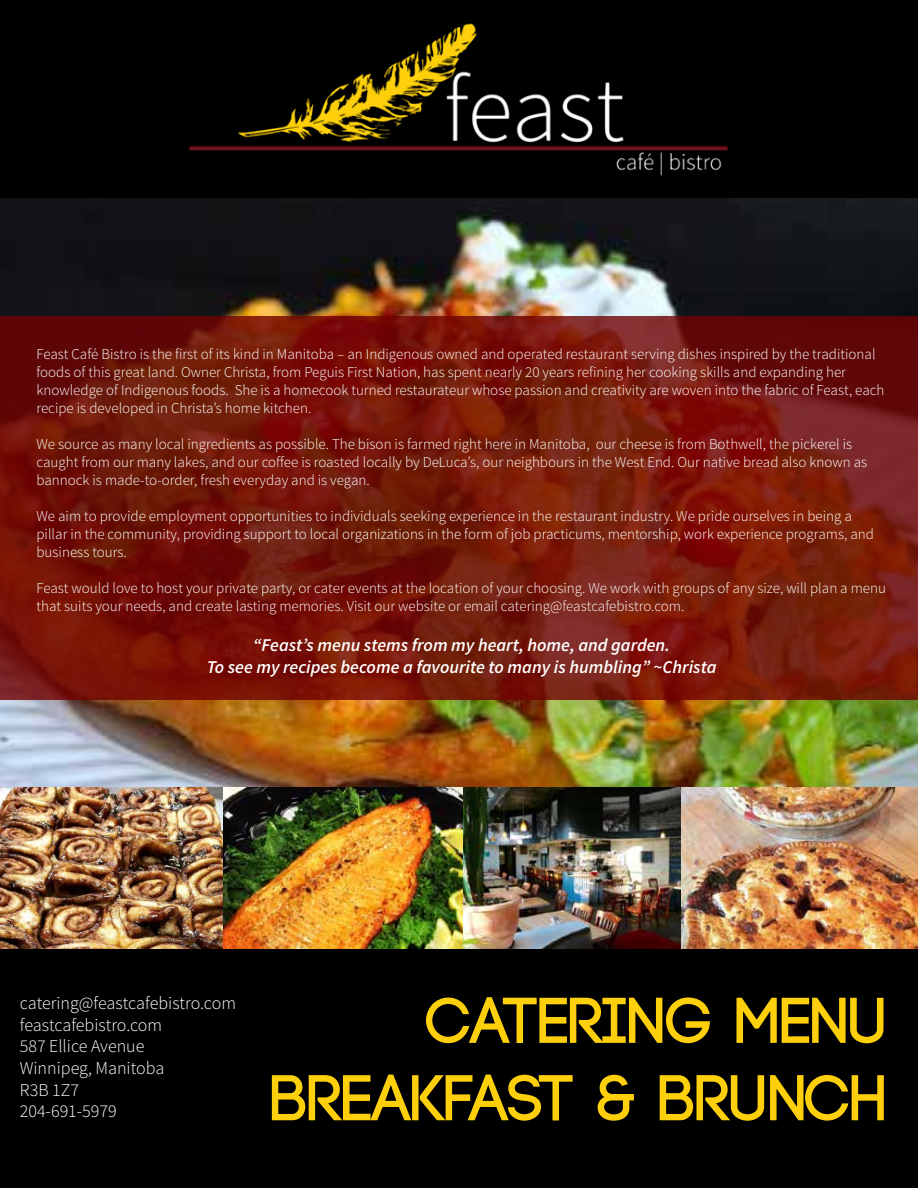
<style>
.page{position:relative;width:918px;height:1188px;background:#fff}
.page>*{position:absolute;margin:0;border:0;box-sizing:border-box;transform-origin:0 0}
.t1{font:700 64.5px/77.4px "Code";color:#fecf0b;text-align:right}
.t2{font:italic 600 18px/21.6px "Source Sans Pro";color:#fff;text-align:center}
.t3{font:300 18px/21.6px "Source Sans Pro";color:#fff}
.t4{font:300 15px/18px "Source Sans Pro";color:#fff}
</style>
<div class="page">
<img style="left:0;top:197px;width:918px;height:590px">
<div style="left:0;top:0;width:918px;height:197px;background:#000"></div>
<img style="left:189px;top:23px;width:539px;height:153px">
<svg style="left:0;top:317px;width:918px;height:383px;background:#74170b"></svg>
<img style="left:0;top:787px;width:918px;height:162px">
<div style="left:0;top:949px;width:918px;height:239px;background:#000"></div>
<p class="t4" style="left:36px;top:346px;width:850px">Feast Café Bistro is the first of its kind in Manitoba – an Indigenous owned and operated restaurant serving dishes inspired by the traditional foods of this great land. Owner Christa, from Peguis First Nation, has spent nearly 20 years refining her cooking skills and expanding her knowledge of Indigenous foods. She is a homecook turned restaurateur whose passion and creativity are woven into the fabric of Feast, each recipe is developed in Christa’s home kitchen.</p>
<p class="t4" style="left:36px;top:436px;width:832px">We source as many local ingredients as possible. The bison is farmed right here in Manitoba, our cheese is from Bothwell, the pickerel is caught from our many lakes, and our coffee is roasted locally by DeLuca’s, our neighbours in the West End. Our native bread also known as bannock is made-to-order, fresh everyday and is vegan.</p>
<p class="t4" style="left:36px;top:508px;width:839px">We aim to provide employment opportunities to individuals seeking experience in the restaurant industry. We pride ourselves in being a pillar in the community, providing support to local organizations in the form of job practicums, mentorship, work experience programs, and business tours.</p>
<p class="t4" style="left:36px;top:580px;width:851px">Feast would love to host your private party, or cater events at the location of your choosing. We work with groups of any size, will plan a menu that suits your needs, and create lasting memories. Visit our website or email catering@feastcafebistro.com.</p>
<p class="t2" style="left:207px;top:634px;width:511px">“Feast’s menu stems from my heart, home, and garden.<br>To see my recipes become a favourite to many is humbling” ~Christa</p>
<p class="t3" style="left:20px;top:992px;width:218px">catering@feastcafebistro.com feastcafebistro.com<br>587 Ellice Avenue<br>Winnipeg, Manitoba<br>R3B 1Z7<br>204-691-5979</p>
<h1 class="t1" style="left:271px;top:984px;width:618px">CATERING MENU<br>BREAKFAST &amp; BRUNCH</h1>
</div>
